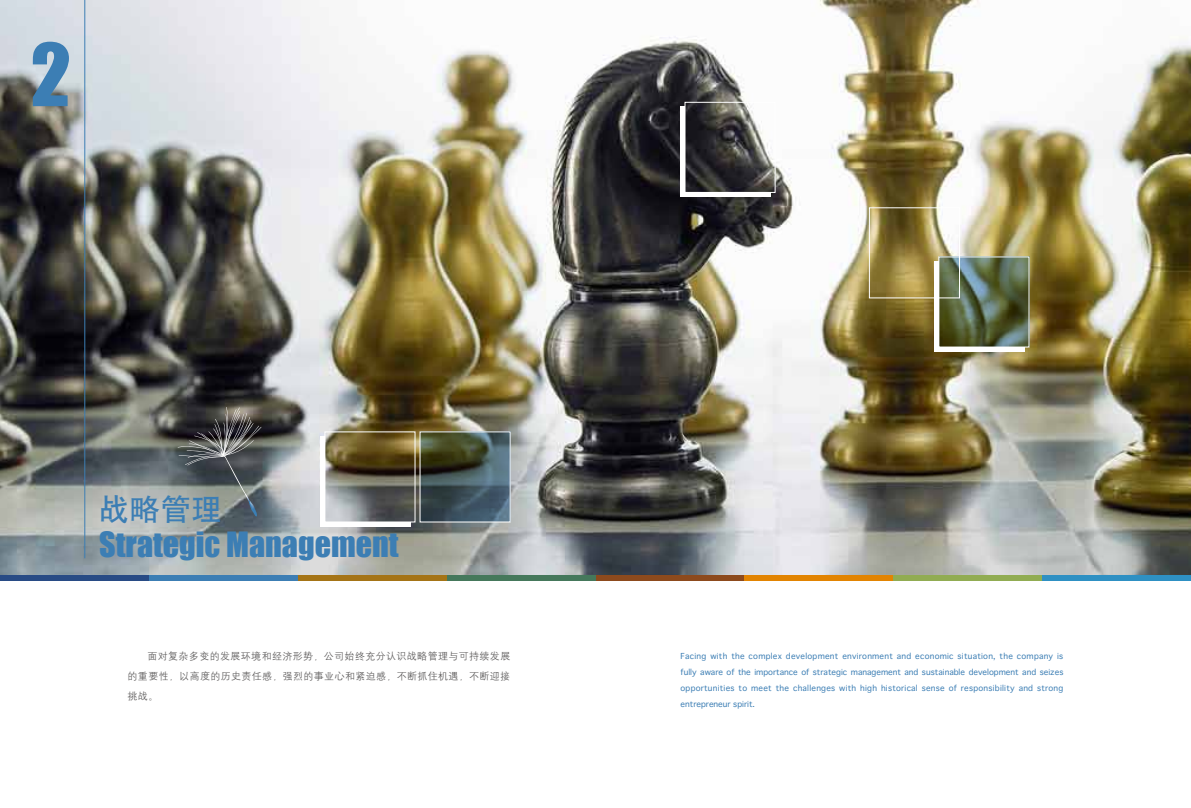
<style>
.page{position:relative;width:1191px;height:808px;background:#fff}
.page>*{position:absolute;margin:0;border:0;box-sizing:border-box;transform-origin:0 0}
.t1{font:80px "Impact";color:#3c7eb4}
.t2{font:32px "Impact";color:#3c7eb4}
.t3{font:30px "H Yb 1 gj";color:#3c7eb4}
.t4{font:10px/20px "H Yg 2 gj";letter-spacing:.035em;color:#595757;text-align:justify}
.t5{font:8px/16px "Thonburi";letter-spacing:.03em;color:#3c7eb4;text-align:justify}
</style>
<div class="page">
<img style="left:0;top:0;width:1191px;height:575px">
<svg style="left:422px;top:434px;width:86px;height:86px;background:#42514f"></svg>
<div style="left:0;top:575px;width:149px;height:6px;background:#284b85"></div>
<div style="left:595px;top:575px;width:149px;height:6px;background:#8d4a1d"></div>
<div style="left:149px;top:575px;width:149px;height:6px;background:#3c7eb4"></div>
<div style="left:744px;top:575px;width:149px;height:6px;background:#e28401"></div>
<div style="left:298px;top:575px;width:148px;height:6px;background:#a57416"></div>
<div style="left:893px;top:575px;width:149px;height:6px;background:#91ac52"></div>
<div style="left:446px;top:575px;width:149px;height:6px;background:#45785b"></div>
<div style="left:1042px;top:575px;width:149px;height:6px;background:#2e90c3"></div>
<hr style="left:85px;top:0;width:1px;height:558px;background:#3c7eb4">
<div style="left:325px;top:432px;width:90px;height:90px;border:1px solid #fff"></div>
<div style="left:320px;top:436px;width:5px;height:90px;background:#fff"></div>
<hr style="left:320px;top:522px;width:90px;height:4px;background:#fff">
<div style="left:685px;top:102px;width:90px;height:91px;border:1px solid #fff"></div>
<div style="left:680px;top:107px;width:5px;height:90px;background:#fff"></div>
<hr style="left:680px;top:193px;width:90px;height:4px;background:#fff">
<svg style="left:940px;top:259px;width:87px;height:86px;background:#59674a"></svg>
<hr style="left:934px;top:261px;width:4px;height:90px;background:#fff">
<hr style="left:934px;top:347px;width:90px;height:4px;background:#fff">
<div style="left:869px;top:208px;width:90px;height:90px;border:1px solid #fff"></div>
<svg style="left:178px;top:407px;width:83px;height:110px;background:#5f6363"></svg>
<h1 class="t1" style="left:31px;top:13px;width:42px">2</h1>
<h3 class="t3" style="left:99px;top:494px;width:124px">战略管理</h3>
<h2 class="t2" style="left:99px;top:520px;width:301px">Strategic Management</h2>
<p class="t4" style="left:128px;top:646px;width:384px;text-indent:20px">面对复杂多变的发展环境和经济形势，公司始终充分认识战略管理与可持续发展的重要性，以高度的历史责任感，强烈的事业心和紧迫感，不断抓住机遇，不断迎接挑战。</p>
<p class="t5" style="left:680px;top:648px;width:384px">Facing with the complex development environment and economic situation, the company is fully aware of the importance of strategic management and sustainable development and seizes opportunities to meet the challenges with high historical sense of responsibility and strong entrepreneur spirit.</p>
</div>
